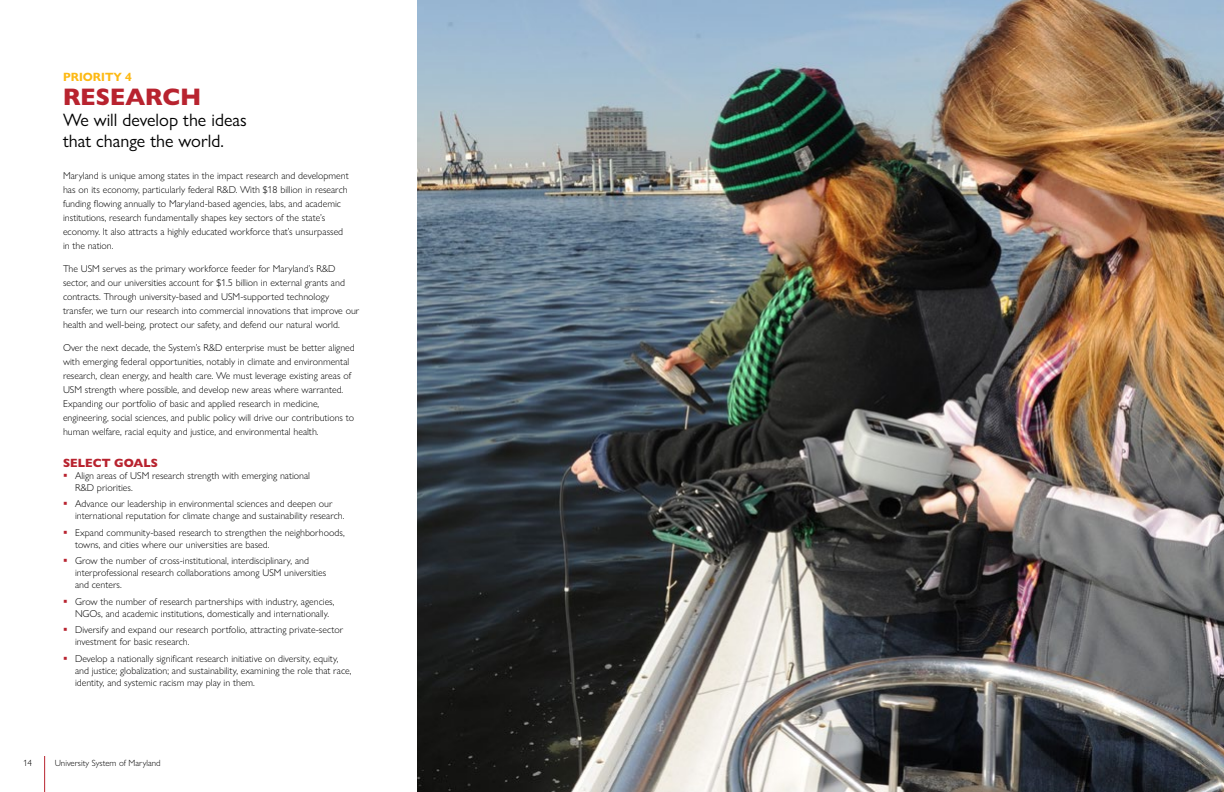
<style>
.page{position:relative;width:1224px;height:792px;background:#fff}
.page>*{position:absolute;margin:0;border:0;box-sizing:border-box;transform-origin:0 0}
.t1{font:800 24px "Gill Sans Nova";color:#b8232f}
.H2_priority{font:18px/21px "Gill Sans Nova";color:#000}
.t2{font:800 12px "Gill Sans Nova";color:#b8232f}
.priority{font:700 12px "Gill Sans Nova";color:#fdb913}
.t3{font:300 10px/14px "Gill Sans Nova";color:#000}
.t4{font:300 9px "Gill Sans Nova";color:#000}
</style>
<div class="page">
<hr style="left:44px;top:756px;width:1px;height:36px;background:#b8232f">
<img style="left:418px;top:0;width:806px;height:792px">
<p class="priority" style="left:63px;top:69px;width:71px">PRIORITY 4</p>
<h1 class="t1" style="left:63px;top:82px;width:139px">RESEARCH</h1>
<h2 class="H2_priority" style="left:63px;top:109px;width:185px">We will develop the ideas that change the world.</h2>
<p class="t3" style="left:63px;top:168px;width:287px">Maryland is unique among states in the impact research and development has on its economy, particularly federal R&amp;D. With $18 billion in research funding flowing annually to Maryland-based agencies, labs, and academic institutions, research fundamentally shapes key sectors of the state’s economy. It also attracts a highly educated workforce that’s unsurpassed in the nation.</p>
<p class="t3" style="left:63px;top:261px;width:298px">The USM serves as the primary workforce feeder for Maryland’s R&amp;D sector, and our universities account for $1.5 billion in external grants and contracts. Through university-based and USM-supported technology transfer, we turn our research into commercial innovations that improve our health and well-being, protect our safety, and defend our natural world.</p>
<p class="t3" style="left:63px;top:340px;width:293px">Over the next decade, the System’s R&amp;D enterprise must be better aligned with emerging federal opportunities, notably in climate and environmental research, clean energy, and health care. We must leverage existing areas of USM strength where possible, and develop new areas where warranted.<br>Expanding our portfolio of basic and applied research in medicine, engineering, social sciences, and public policy will drive our contributions to human welfare, racial equity and justice, and environmental health.</p>
<h2 class="t2" style="left:63px;top:455px;width:96px">SELECT GOALS</h2>
<p class="t3" style="left:75px;top:469px;width:237px;line-height:12px">Align areas of USM research strength with emerging national<br>R&amp;D priorities.</p>
<p class="t3" style="left:75px;top:498px;width:271px;line-height:12px">Advance our leadership in environmental sciences and deepen our international reputation for climate change and sustainability research.</p>
<p class="t3" style="left:75px;top:526px;width:271px;line-height:12px">Expand community-based research to strengthen the neighborhoods, towns, and cities where our universities are based.</p>
<p class="t3" style="left:75px;top:555px;width:253px;line-height:12px">Grow the number of cross-institutional, interdisciplinary, and interprofessional research collaborations among USM universities and centers.</p>
<p class="t3" style="left:75px;top:595px;width:261px;line-height:12px">Grow the number of research partnerships with industry, agencies,<br>NGOs, and academic institutions, domestically and internationally.</p>
<p class="t3" style="left:75px;top:624px;width:270px;line-height:12px">Diversify and expand our research portfolio, attracting private-sector investment for basic research.</p>
<p class="t3" style="left:75px;top:652px;width:278px;line-height:12px">Develop a nationally significant research initiative on diversity, equity, and justice; globalization; and sustainability, examining the role that race, identity, and systemic racism may play in them.</p>
<p class="t4" style="left:23px;top:758px;width:10px">14</p>
<p class="t4" style="left:55px;top:758px;width:108px">University System of Maryland</p>
</div>
